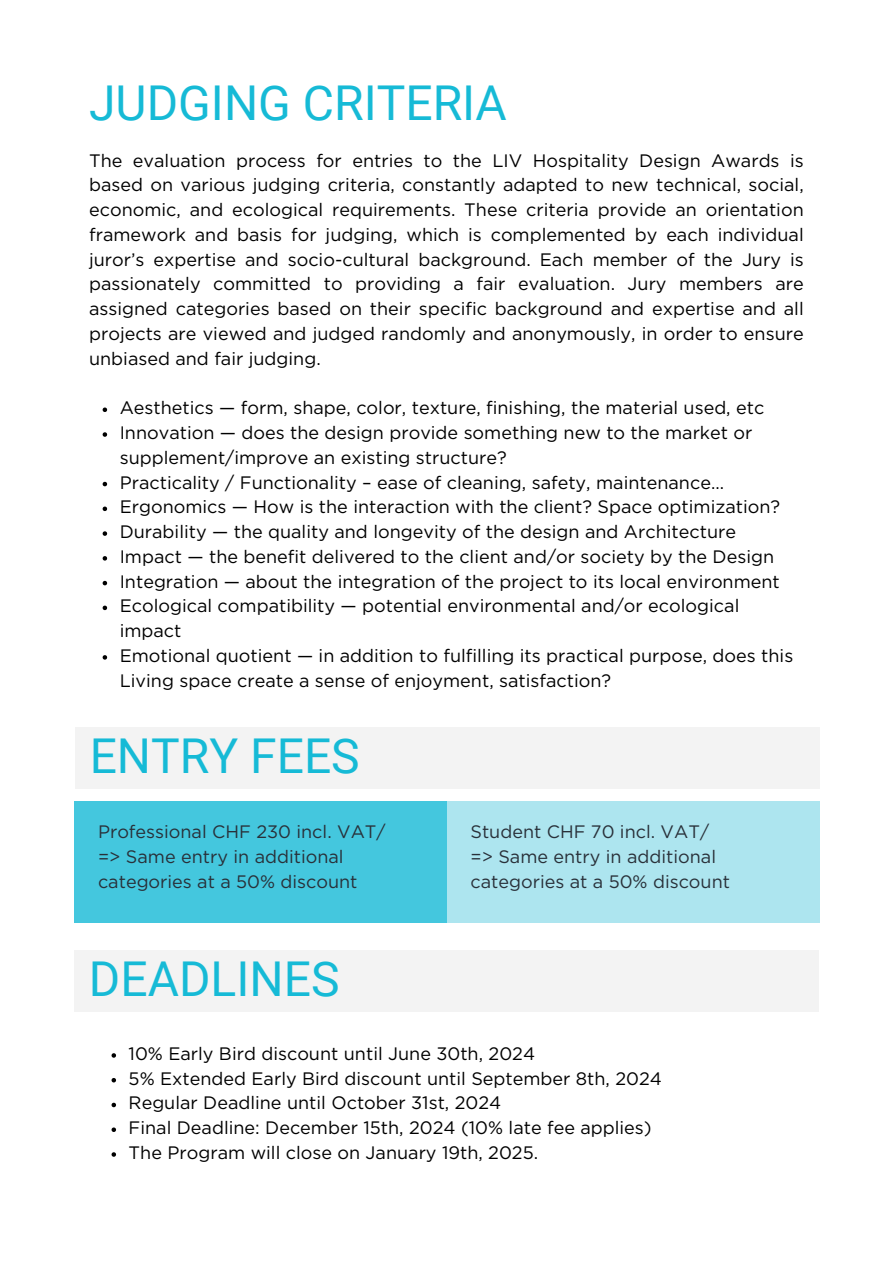
<style>
.page{position:relative;width:894px;height:1264px;background:#fff}
.page>*{position:absolute;margin:0;border:0;box-sizing:border-box;transform-origin:0 0}
.t1{font:48px "Roboto";color:#16bad6}
.t2{font:18px/24.8px "Gotham";color:#000}
.t3{font:18px/24.8px "Gotham";color:#293039}
</style>
<div class="page">
<div style="left:74px;top:801px;width:373px;height:121px;background:#44c7de"></div>
<svg style="left:103px;top:407px;width:4px;height:5px"></svg>
<svg style="left:103px;top:432px;width:4px;height:5px"></svg>
<svg style="left:103px;top:482px;width:4px;height:4px"></svg>
<svg style="left:103px;top:506px;width:4px;height:5px"></svg>
<svg style="left:103px;top:531px;width:4px;height:5px"></svg>
<svg style="left:103px;top:556px;width:4px;height:4px"></svg>
<svg style="left:103px;top:581px;width:4px;height:4px"></svg>
<svg style="left:103px;top:605px;width:4px;height:5px"></svg>
<svg style="left:103px;top:655px;width:4px;height:4px"></svg>
<div style="left:75px;top:727px;width:744px;height:61px;background:#f0f0f0"></div>
<div style="left:447px;top:801px;width:372px;height:121px;background:#ade5ef"></div>
<div style="left:74px;top:950px;width:744px;height:61px;background:#f0f0f0"></div>
<svg style="left:111px;top:1053px;width:5px;height:4px"></svg>
<svg style="left:111px;top:1078px;width:5px;height:4px"></svg>
<svg style="left:111px;top:1102px;width:5px;height:5px"></svg>
<svg style="left:111px;top:1127px;width:5px;height:4px"></svg>
<svg style="left:111px;top:1152px;width:5px;height:4px"></svg>
<h1 class="t1" style="left:89px;top:75px;width:419px">JUDGING CRITERIA</h1>
<p class="t2" style="left:89px;top:149px;width:716px;text-align:justify">The evaluation process for entries to the LIV Hospitality Design Awards is based on various judging criteria, constantly adapted to new technical, social, economic, and ecological requirements. These criteria provide an orientation framework and basis for judging, which is complemented by each individual juror’s expertise and socio-cultural background. Each member of the Jury is passionately committed to providing a fair evaluation. Jury members are assigned categories based on their specific background and expertise and all projects are viewed and judged randomly and anonymously, in order to ensure unbiased and fair judging.</p>
<p class="t2" style="left:120px;top:396px;width:675px">Aesthetics — form, shape, color, texture, finishing, the material used, etc Innovation — does the design provide something new to the market or supplement/improve an existing structure?<br>Practicality / Functionality – ease of cleaning, safety, maintenance… Ergonomics — How is the interaction with the client? Space optimization?<br>Durability — the quality and longevity of the design and Architecture Impact — the benefit delivered to the client and/or society by the Design Integration — about the integration of the project to its local environment Ecological compatibility — potential environmental and/or ecological impact<br>Emotional quotient — in addition to fulfilling its practical purpose, does this Living space create a sense of enjoyment, satisfaction?</p>
<h1 class="t1" style="left:90px;top:728px;width:271px">ENTRY FEES</h1>
<p class="t3" style="left:98px;top:820px;width:289px">Professional CHF 230 incl. VAT/ =&gt; Same entry in additional categories at a 50% discount</p>
<p class="t3" style="left:470px;top:820px;width:261px">Student CHF 70 incl. VAT/ =&gt; Same entry in additional categories at a 50% discount</p>
<h1 class="t1" style="left:89px;top:951px;width:252px">DEADLINES</h1>
<p class="t2" style="left:129px;top:1042px;width:534px">10% Early Bird discount until June 30th, 2024<br>5% Extended Early Bird discount until September 8th, 2024<br>Regular Deadline until October 31st, 2024<br>Final Deadline: December 15th, 2024 (10% late fee applies)<br>The Program will close on January 19th, 2025.</p>
</div>
